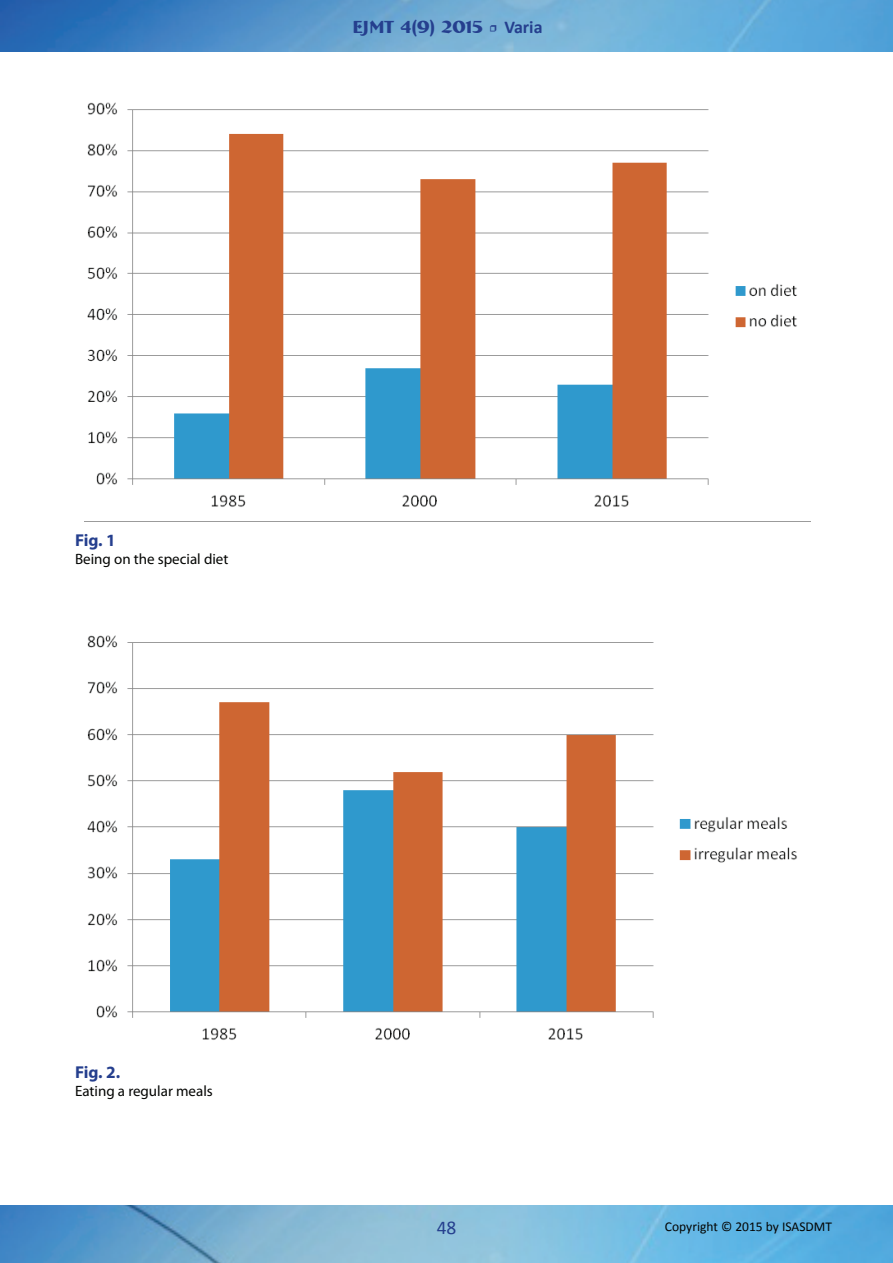
<style>
.page{position:relative;width:893px;height:1263px;background:#fff}
.page>*{position:absolute;margin:0;border:0;box-sizing:border-box;transform-origin:0 0}
.t1{font:19.5px "Calibri";color:#253f8e}
.t2{font:700 18px "Bremen BT";color:#253f8e}
.t3{font:700 17.25px "Myriad Pro";letter-spacing:-.01em;color:#253f8e}
.t4{font:15px "Myriad Pro";color:#040503}
.t5{font:13.5px "Calibri";color:#040503}
.s1{font-family:"Minion Pro";font-weight:400}
.s2{font-family:"Calibri"}
</style>
<div class="page">
<img style="left:0;top:0;width:893px;height:52px">
<img style="left:0;top:1205px;width:893px;height:58px">
<img style="left:87px;top:102px;width:710px;height:405px">
<img style="left:87px;top:635px;width:710px;height:405px">
<p class="t2" style="left:352px;top:15px;width:192px">EJMT 4(9) 2015 <span class="s1">•</span> <span class="s2">Varia</span></p>
<p class="t3" style="left:75px;top:528px;width:42px">Fig. 1</p>
<p class="t4" style="left:75px;top:549px;width:155px">Being on the special diet</p>
<p class="t3" style="left:75px;top:1061px;width:47px">Fig. 2.</p>
<p class="t4" style="left:75px;top:1082px;width:139px">Eating a regular meals</p>
<h1 class="t1" style="left:437px;top:1215px;width:21px">48</h1>
<p class="t5" style="left:665px;top:1218px;width:169px">Copyright © 2015 by ISASDMT</p>
</div>
